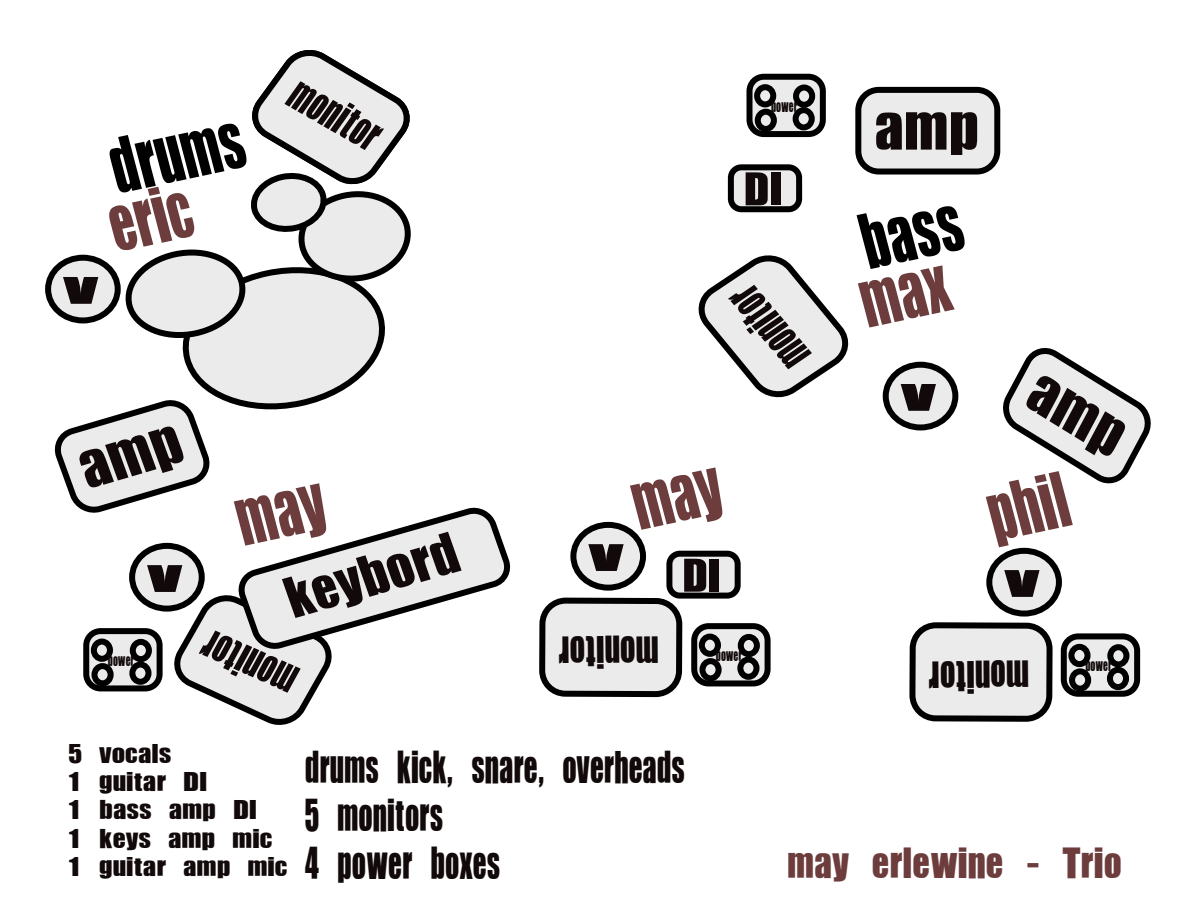
<style>
.page{position:relative;width:1188px;height:918px;background:#fff}
.page>*{position:absolute;margin:0;border:0;box-sizing:border-box;transform-origin:0 0}
.t1{font:82.8px "JCH Ead A";color:#000;scale:.79 1}
.t2{font:82.8px "JCH Ead A";color:#6d3d3d;scale:.79 1}
.t3{font:67.8px "JCH Ead A";color:#120a0a;scale:1.11 1}
.t4{font:61.05px "JCH Ead A";color:#120a0a;scale:1.09 1}
.t5{font:51.9px "JCH Ead A";color:#120a0a;scale:.71 1}
.t6{font:50.1px "JCH Ead A";color:#120a0a;scale:.76 1}
.t7{font:49.65px "JCH Ead A";color:#120a0a;scale:.77 1}
.t8{font:49.05px "JCH Ead A";color:#120a0a;scale:1.11 1}
.t9{font:48.75px "JCH Ead A";letter-spacing:-.01em;color:#120a0a;scale:.8 1}
.t10{font:48.15px/48.2px "JCH Ead A";color:#120a0a;scale:.75 1}
.t11{font:45.45px "JCH Ead A";color:#6d3d3d}
.t12{font:39.9px "JCH Ead A";color:#120a0a;scale:2.16 1}
.t13{font:28.35px/28.3px "JCH Ead A";color:#120a0a;scale:1.2 1}
.t14{font:17.7px "JCH Ead A";color:#120a0a;scale:.7 1}
</style>
<div class="page">
<div style="left:666px;top:551px;width:75px;height:48px;background:#ebebeb;border:6px solid #000;border-radius:10px"></div>
<div style="left:728px;top:164px;width:74px;height:48px;background:#ebebeb;border:6px solid #000;border-radius:10px"></div>
<div style="left:539px;top:598px;width:143px;height:99px;background:#ebebeb;border:6px solid #000;border-radius:23px"></div>
<div style="left:909px;top:622px;width:144px;height:100px;background:#ebebeb;border:6px solid #000;border-radius:23px"></div>
<svg style="left:570px;top:522px;width:76px;height:69px;background:#a4a4a4"></svg>
<svg style="left:45px;top:255px;width:76px;height:68px"></svg>
<svg style="left:883px;top:362px;width:75px;height:68px;background:#969696"></svg>
<div style="left:855px;top:87px;width:145px;height:88px;background:#ebebeb;border:6px solid #000;border-radius:20px"></div>
<div style="left:747px;top:74px;width:79px;height:63px;background:#ebebeb;border:6px solid #000;border-radius:14px"></div>
<div style="left:754px;top:84px;width:22px;height:23px;background:#ebebeb;border:6px solid #000;border-radius:50%"></div>
<div style="left:755px;top:109px;width:22px;height:23px;background:#ebebeb;border:6px solid #000;border-radius:50%"></div>
<div style="left:793px;top:107px;width:22px;height:23px;background:#ebebeb;border:6px solid #000;border-radius:50%"></div>
<div style="left:793px;top:85px;width:22px;height:23px;background:#ebebeb;border:6px solid #000;border-radius:50%"></div>
<div style="left:691px;top:623px;width:80px;height:63px;background:#ebebeb;border:6px solid #000;border-radius:14px"></div>
<div style="left:699px;top:634px;width:22px;height:23px;background:#ebebeb;border:6px solid #000;border-radius:50%"></div>
<div style="left:699px;top:658px;width:23px;height:23px;background:#ebebeb;border:6px solid #000;border-radius:50%"></div>
<div style="left:737px;top:657px;width:23px;height:23px;background:#ebebeb;border:6px solid #000;border-radius:50%"></div>
<div style="left:738px;top:634px;width:22px;height:23px;background:#ebebeb;border:6px solid #000;border-radius:50%"></div>
<svg style="left:986px;top:548px;width:76px;height:69px;background:#a4a4a4"></svg>
<div style="left:1061px;top:633px;width:79px;height:64px;background:#ebebeb;border:6px solid #000;border-radius:14px"></div>
<div style="left:1068px;top:644px;width:23px;height:23px;background:#ebebeb;border:6px solid #000;border-radius:50%"></div>
<svg style="left:1069px;top:668px;width:22px;height:24px"></svg>
<div style="left:1107px;top:667px;width:22px;height:23px;background:#ebebeb;border:6px solid #000;border-radius:50%"></div>
<div style="left:1107px;top:644px;width:22px;height:23px;background:#ebebeb;border:6px solid #000;border-radius:50%"></div>
<svg style="left:698px;top:255px;width:257px;height:148px"></svg>
<svg style="left:53px;top:50px;width:458px;height:675px"></svg>
<svg style="left:1003px;top:348px;width:148px;height:136px"></svg>
<h1 class="t1" style="left:104px;top:129px;width:173px;rotate:-12deg">drums</h1>
<h1 class="t2" style="left:103px;top:188px;width:107px;rotate:-12deg">eric</h1>
<h3 class="t12" style="left:62px;top:272px;width:19px">V</h3>
<h3 class="t6" style="left:304px;top:69px;width:130px;rotate:30deg">monitor</h3>
<h3 class="t12" style="left:146px;top:560px;width:19px">V</h3>
<h3 class="t4" style="left:280px;top:572px;width:164px;rotate:-16deg">keybord</h3>
<p class="t14" style="left:108px;top:652px;width:39px">power</p>
<h3 class="t7" style="left:286px;top:705px;width:130px;rotate:-156deg">monitor</h3>
<p class="t14" style="left:771px;top:98px;width:39px">power</p>
<h3 class="t8" style="left:744px;top:166px;width:36px">DI</h3>
<h3 class="t5" style="left:781px;top:381px;width:134px;rotate:-130deg">monitor</h3>
<h3 class="t12" style="left:588px;top:539px;width:19px">V</h3>
<h3 class="t9" style="left:659px;top:675px;width:128px;rotate:180deg">monitor</h3>
<h3 class="t8" style="left:682px;top:552px;width:36px">DI</h3>
<p class="t14" style="left:716px;top:647px;width:39px">power</p>
<h2 class="t3" style="left:874px;top:95px;width:96px">amp</h2>
<h1 class="t1" style="left:855px;top:205px;width:131px;rotate:-12deg">bass</h1>
<h3 class="t12" style="left:900px;top:379px;width:19px">V</h3>
<h1 class="t2" style="left:981px;top:477px;width:105px;rotate:-12deg">phil</h1>
<h3 class="t12" style="left:1004px;top:565px;width:19px">V</h3>
<h3 class="t9" style="left:1029px;top:700px;width:128px;rotate:180deg">monitor</h3>
<p class="t14" style="left:1086px;top:657px;width:39px">power</p>
<p class="t13" style="left:69px;top:740px;width:184px">5 vocals<br>1 guitar DI<br>1 bass amp DI<br>1 keys amp mic<br>1 guitar amp mic</p>
<h3 class="t10" style="left:305px;top:745px;width:508px">drums kick, snare, overheads<br>5 monitors<br>4 power boxes</h3>
<h3 class="t11" style="left:787px;top:842px;width:336px">may erlewine - Trio</h3>
</div>
